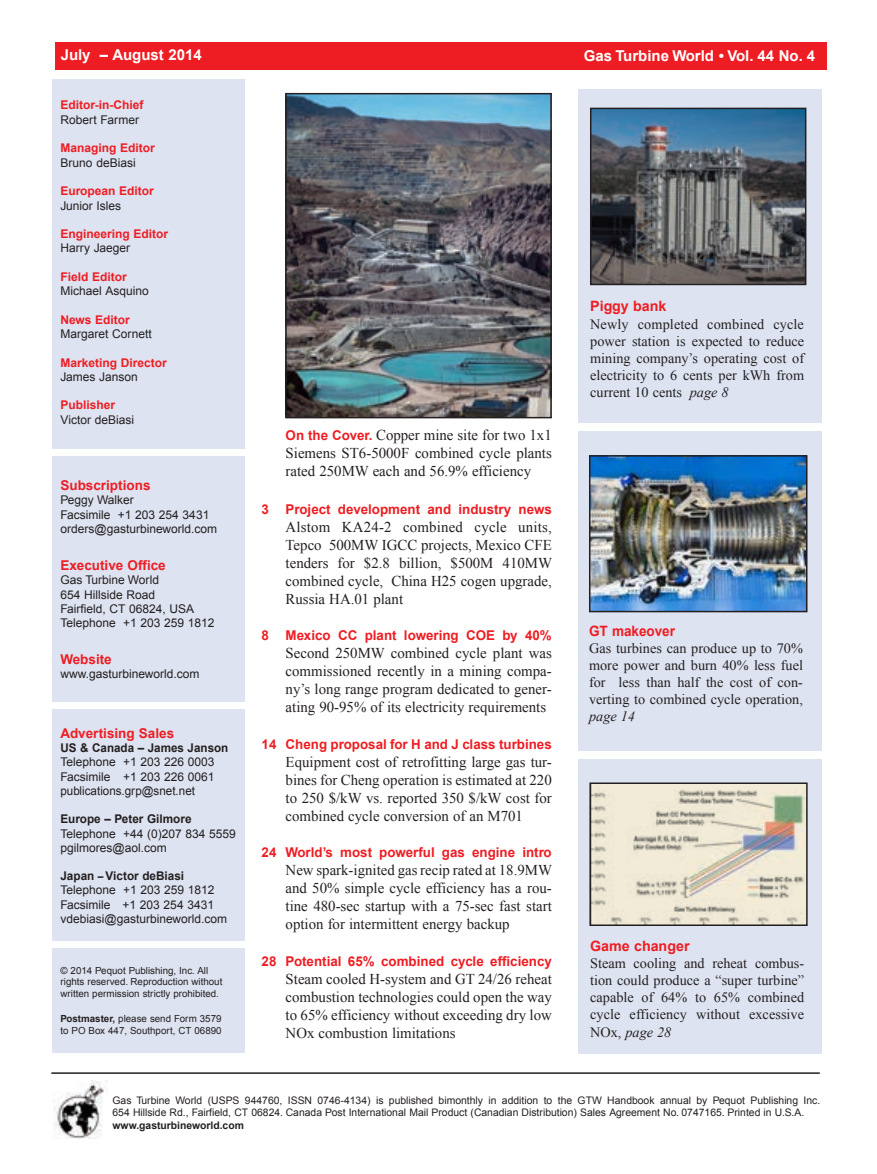
<style>
.page{position:relative;width:877px;height:1174px;background:#fff}
.page>*{position:absolute;margin:0;border:0;box-sizing:border-box;transform-origin:0 0}
.t1{font:15px/18px "Times New Roman";color:#231f20;text-align:justify}
.t2{font:700 15px "Arial";color:#fff}
.t3{font:14.25px/17.1px "Times New Roman";color:#231f20;text-align:justify}
.t4{font:700 14.25px "Arial";color:#ee1d23}
.t5{font:700 14.25px "Arial";color:#ee1d23;scale:.95 1}
.t6{font:700 13.5px "Arial";color:#ee1d23}
.t7{font:12px/14.4px "Arial";color:#231f20}
.t8{font:700 12px/14.4px "Arial";color:#ee1d23}
.t9{font:10.35px/12.8px "Arial";color:#231f20}
.t10{font:700 10.35px "Arial";color:#231f20}
.t11{font:9.75px/11.7px "Arial";color:#231f20}
.s1{font-weight:400;color:#231f20}
.s2{font-weight:700;color:#ee1d23}
.s3{font-weight:700}
.s4{font-weight:700;font-size:10.5px}
.s5{font-family:"Arial";font-weight:700;font-size:13.5px;color:#ee1d23}
.s6{font-style:italic}
</style>
<div class="page">
<img style="left:288px;top:96px;width:261px;height:319px">
<div style="left:285px;top:93px;width:267px;height:325px;border:2px solid #231f20"></div>
<div style="left:56px;top:42px;width:771px;height:28px;background:#ee1d23"></div>
<hr style="left:51px;top:1072px;width:768px;height:1px;background:#231f20">
<div style="left:578px;top:89px;width:243px;height:964px;background:#dde3f0"></div>
<div style="left:578px;top:423px;width:255px;height:7px;background:#fff"></div>
<div style="left:570px;top:751px;width:255px;height:7px;background:#fff"></div>
<img style="left:592px;top:458px;width:212px;height:151px">
<div style="left:589px;top:455px;width:218px;height:157px;border:2px solid #231f20"></div>
<img style="left:593px;top:111px;width:210px;height:171px">
<div style="left:590px;top:108px;width:216px;height:177px;border:2px solid #231f20"></div>
<img style="left:592px;top:785px;width:212px;height:138px">
<div style="left:589px;top:782px;width:218px;height:144px;border:2px solid #231f20"></div>
<img style="left:54px;top:1080px;width:53px;height:58px">
<div style="left:52px;top:79px;width:192px;height:973px;background:#dde3f0"></div>
<div style="left:42px;top:449px;width:209px;height:6px;background:#fff"></div>
<div style="left:42px;top:702px;width:209px;height:6px;background:#fff"></div>
<div style="left:42px;top:941px;width:209px;height:6px;background:#fff"></div>
<p class="t2" style="left:61px;top:45px;width:142px">July – August 2014</p>
<p class="t8" style="left:60px;top:98px;width:85px">Editor-in-Chief<br><span class="s1">Robert Farmer</span></p>
<p class="t8" style="left:60px;top:141px;width:96px">Managing Editor<br><span class="s1">Bruno deBiasi</span></p>
<p class="t8" style="left:60px;top:184px;width:95px">European Editor<br><span class="s1">Junior Isles</span></p>
<p class="t8" style="left:60px;top:227px;width:109px">Engineering Editor<br><span class="s1">Harry Jaeger</span></p>
<p class="t7" style="left:60px;top:270px;width:90px"><span class="s2">Field Editor<br></span>Michael Asquino</p>
<p class="t7" style="left:60px;top:312px;width:93px"><span class="s2">News Editor<br></span>Margaret Cornett</p>
<p class="t8" style="left:60px;top:355px;width:108px">Marketing Director<br><span class="s1">James Janson</span></p>
<p class="t7" style="left:60px;top:398px;width:75px"><span class="s2">Publisher<br></span>Victor deBiasi</p>
<p class="t6" style="left:60px;top:476px;width:92px">Subscriptions</p>
<p class="t7" style="left:60px;top:493px;width:158px">Peggy Walker<br>Facsimile +1 203 254 3431 orders@gasturbineworld.com</p>
<p class="t6" style="left:60px;top:556px;width:107px">Executive Office</p>
<p class="t7" style="left:60px;top:573px;width:156px">Gas Turbine World<br>654 Hillside Road<br>Fairfield, CT 06824, USA<br>Telephone +1 203 259 1812</p>
<p class="t6" style="left:60px;top:650px;width:53px">Website</p>
<p class="t7" style="left:60px;top:667px;width:141px">www.gasturbineworld.com</p>
<p class="t6" style="left:60px;top:724px;width:115px">Advertising Sales</p>
<p class="t7" style="left:60px;top:740px;width:169px"><span class="s3">US &amp; Canada – James Janson<br></span>Telephone +1 203 226 0003<br>Facsimile +1 203 226 0061 publications.grp@snet.net</p>
<p class="t7" style="left:60px;top:812px;width:177px"><span class="s3">Europe – Peter Gilmore<br></span>Telephone +44 (0)207 834 5559 pgilmores@aol.com</p>
<p class="t7" style="left:60px;top:868px;width:168px"><span class="s3">Japan</span> <span class="s4">–</span> <span class="s3">Victor deBiasi<br></span>Telephone +1 203 259 1812<br>Facsimile +1 203 254 3431 vdebiasi@gasturbineworld.com</p>
<p class="t11" style="left:60px;top:964px;width:163px">© 2014 Pequot Publishing, Inc. All rights reserved. Reproduction without written permission strictly prohibited.</p>
<p class="t11" style="left:60px;top:1013px;width:163px"><span class="s3">Postmaster,</span> please send Form 3579 to PO Box 447, Southport, CT 06890</p>
<p class="t1" style="left:285px;top:425px;width:268px"><span class="s5">On the Cover.</span> Copper mine site for two 1x1<br>Siemens ST6-5000F combined cycle plants rated 250MW each and 56.9% efficiency</p>
<p class="t6" style="left:261px;top:500px;width:292px">3 Project development and industry news</p>
<p class="t1" style="left:285px;top:517px;width:268px">Alstom KA24-2 combined cycle units, Tepco 500MW IGCC projects, Mexico CFE tenders for $2.8 billion, $500M 410MW combined cycle, China H25 cogen upgrade, Russia HA.01 plant</p>
<p class="t6" style="left:261px;top:626px;width:292px">8 Mexico CC plant lowering COE by 40%</p>
<p class="t1" style="left:285px;top:644px;width:268px">Second 250MW combined cycle plant was commissioned recently in a mining compa&shy;ny’s long range program dedicated to gener&shy;ating 90-95% of its electricity requirements</p>
<p class="t6" style="left:261px;top:735px;width:292px">14 Cheng proposal for H and J class turbines</p>
<p class="t1" style="left:285px;top:752px;width:268px">Equipment cost of retrofitting large gas tur&shy;bines for Cheng operation is estimated at 220 to 250 $/kW vs. reported 350 $/kW cost for combined cycle conversion of an M701</p>
<p class="t6" style="left:261px;top:843px;width:292px">24 World’s most powerful gas engine intro</p>
<p class="t1" style="left:285px;top:861px;width:268px">New spark-ignited gas recip rated at 18.9MW and 50% simple cycle efficiency has a rou&shy;tine 480-sec startup with a 75-sec fast start option for intermittent energy backup</p>
<p class="t6" style="left:261px;top:952px;width:292px">28 Potential 65% combined cycle efficiency</p>
<p class="t1" style="left:285px;top:969px;width:268px">Steam cooled H-system and GT 24/26 reheat combustion technologies could open the way to 65% efficiency without exceeding dry low NOx combustion limitations</p>
<p class="t2" style="left:584px;top:46px;width:233px">Gas Turbine World • Vol. 44 No. 4</p>
<p class="t4" style="left:590px;top:297px;width:78px">Piggy bank</p>
<p class="t3" style="left:590px;top:315px;width:215px">Newly completed combined cycle power station is expected to reduce mining company’s operating cost of electricity to 6 cents per kWh from current 10 cents <span class="s6">page 8</span></p>
<p class="t5" style="left:589px;top:621px;width:92px">GT makeover</p>
<p class="t3" style="left:589px;top:639px;width:215px">Gas turbines can produce up to 70% more power and burn 40% less fuel for less than half the cost of con&shy;verting to combined cycle operation, <span class="s6">page 14</span></p>
<p class="t4" style="left:590px;top:936px;width:101px">Game changer</p>
<p class="t3" style="left:590px;top:954px;width:215px">Steam cooling and reheat combus&shy;tion could produce a “super turbine” capable of 64% to 65% combined cycle efficiency without excessive NOx, <span class="s6">page 28</span></p>
<p class="t9" style="left:112px;top:1093px;width:709px">Gas Turbine World (USPS 944760, ISSN 0746-4134) is published bimonthly in addition to the GTW Handbook annual by Pequot Publishing Inc.<br>654 Hillside Rd., Fairfield, CT 06824. Canada Post International Mail Product (Canadian Distribution) Sales Agreement No. 0747165. Printed in U.S.A.</p>
<p class="t10" style="left:112px;top:1118px;width:133px">www.gasturbineworld.com</p>
</div>
